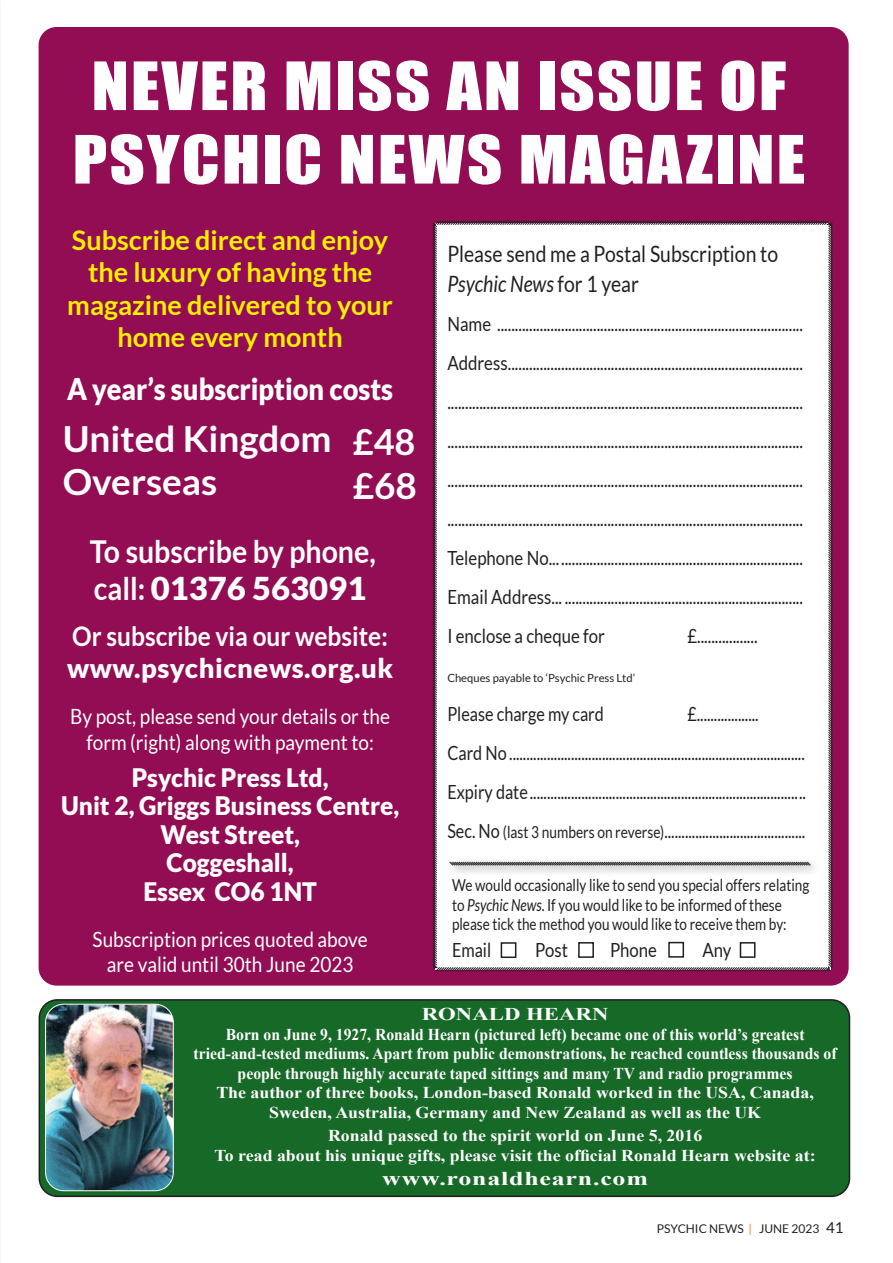
<style>
.page{position:relative;width:893px;height:1263px;background:#fff}
.page>*{position:absolute;margin:0;border:0;box-sizing:border-box;transform-origin:0 0}
.t1{font:61.5px/73.5px "Impact";letter-spacing:.03em;color:#fff;text-align:center;scale:1.12 1}
.Body_First_Times_Dro{font:700 36px/43.2px "Lato";color:#fff}
.Body_First_Times_Dro-2{font:700 31.5px/37.8px "Lato";color:#fff;scale:.9 1}
.Body_First_Times_Dro-3{font:900 30px "Lato";color:#fff;scale:.9 1}
.Body_First_Times_Dro-4{font:700 27px/32.4px "Lato";color:#ffef00;text-align:center}
.Body_First_Times_Dro-5{font:700 27px/32.4px "Lato";color:#fff;scale:.9 1}
.Body_First_Times_Dro-6{font:900 25.5px/28.5px "Lato";color:#fff;text-align:center;scale:.96 1}
.t2{font:22.5px/30px "Lato";color:#231f20;scale:.86 1}
.Body_First_Times_Dro-7{font:21px/25.2px "Lato";color:#fff;text-align:center;scale:.9 1}
.t3{font:19.5px/39px "Lato";color:#231f20;scale:.86 1}
.t4{font:19.5px/39px "Lato";color:#231f20;scale:.83 1}
.t5{font:700 19.5px "Times New Roman";letter-spacing:.03em;color:#fff;scale:1.33 1}
.t6{font:700 18px "Times New Roman";color:#fff;scale:1.27 1}
.t7{font:700 16.5px/19.5px "Times New Roman";color:#fff;text-align:center;scale:.95 1}
.t8{font:16.5px/19.5px "Lato";color:#231f20;scale:.82 1}
.t9{font:700 16.5px/19.8px "Times New Roman";color:#fff;text-align:center;scale:1.08 1}
.t10{font:12px "Lato";color:#231f20}
.t11{font:11.25px "Lato";color:#231f20}
.s1{font-weight:900}
.s2{font-style:italic}
.s3{font-size:16.5px}
.s4{color:#f58220}
.s5{font-size:15px}
</style>
<div class="page">
<div style="left:39px;top:1000px;width:810px;height:196px;background:#176928;border-radius:18px"></div>
<div style="left:39px;top:999px;width:811px;height:198px;border:1px solid #231f20;border-radius:18px"></div>
<img style="left:46px;top:1004px;width:126px;height:187px">
<div style="left:45px;top:1004px;width:129px;height:187px;border:1px solid #fff;border-radius:18px"></div>
<div style="left:39px;top:27px;width:810px;height:959px;background:#930d54;border-radius:18px"></div>
<svg style="left:432px;top:220px;width:401px;height:752px;background:#e6dfe2"></svg>
<div style="left:447px;top:244px;width:379px;height:608px;background:#fff"></div>
<div style="left:446px;top:857px;width:374px;height:19px;background:#231f20;opacity:.75"></div>
<svg style="left:449px;top:861px;width:362px;height:5px;background:#898787"></svg>
<div style="left:501px;top:942px;width:15px;height:16px;border:2px solid #231f20"></div>
<div style="left:578px;top:942px;width:16px;height:16px;border:2px solid #231f20"></div>
<div style="left:668px;top:942px;width:16px;height:16px;border:2px solid #231f20"></div>
<div style="left:740px;top:942px;width:15px;height:16px;border:2px solid #231f20"></div>
<p class="t1" style="left:73px;top:48px;width:656px">NEVER MISS AN ISSUE OF<br>PSYCHIC NEWS MAGAZINE</p>
<p class="Body_First_Times_Dro-4" style="left:67px;top:223px;width:327px">Subscribe direct and enjoy the luxury of having the magazine delivered to your home every month</p>
<p class="Body_First_Times_Dro-3" style="left:67px;top:371px;width:364px">A year’s subscription costs</p>
<p class="Body_First_Times_Dro" style="left:63px;top:417px;width:270px">United Kingdom<br>Overseas</p>
<p class="Body_First_Times_Dro" style="left:353px;top:420px;width:66px">£48 £68</p>
<p class="Body_First_Times_Dro-2" style="left:90px;top:532px;width:319px">To subscribe by phone, call: <span class="s1">01376 563091</span></p>
<p class="Body_First_Times_Dro-5" style="left:67px;top:619px;width:364px">Or subscribe via our website: <span class="s1">www.psychicnews.org.uk</span></p>
<p class="Body_First_Times_Dro-7" style="left:70px;top:704px;width:357px">By post, please send your details or the form (right) along with payment to:</p>
<p class="Body_First_Times_Dro-6" style="left:61px;top:762px;width:354px">Psychic Press Ltd,<br>Unit 2, Griggs Business Centre,<br>West Street,<br>Coggeshall,<br>Essex CO6 1NT</p>
<p class="Body_First_Times_Dro-7" style="left:93px;top:927px;width:307px">Subscription prices quoted above are valid until 30th June 2023</p>
<p class="t2" style="left:447px;top:239px;width:386px">Please send me a Postal Subscription to<br><span class="s2">Psychic News</span> for 1 year</p>
<p class="t3" style="left:447px;top:305px;width:415px">Name ......................................................................................</p>
<p class="t3" style="left:447px;top:344px;width:415px">Address................................................................................... ....................................................................................................</p>
<p class="t3" style="left:447px;top:422px;width:415px">....................................................................................................</p>
<p class="t3" style="left:447px;top:461px;width:415px">....................................................................................................</p>
<p class="t3" style="left:447px;top:500px;width:415px">....................................................................................................<br>Telephone No.......................................................................</p>
<p class="t3" style="left:447px;top:578px;width:415px">Email Address... ...................................................................</p>
<p class="t3" style="left:447px;top:617px;width:185px">I enclose a cheque for</p>
<p class="t3" style="left:687px;top:617px;width:83px">£.................</p>
<p class="t11" style="left:447px;top:672px;width:189px">Cheques payable to ‘Psychic Press Ltd’</p>
<p class="t4" style="left:447px;top:695px;width:190px">Please charge my card</p>
<p class="t4" style="left:687px;top:695px;width:87px">£..................</p>
<p class="t4" style="left:447px;top:734px;width:432px">Card No ......................................................................................</p>
<p class="t4" style="left:447px;top:773px;width:433px">Expiry date................................................................................<br>Sec. No <span class="s3">(last 3 numbers on reverse)</span>.........................................</p>
<p class="t8" style="left:452px;top:875px;width:437px">We would occasionally like to send you special offers relating to <span class="s2">Psychic News</span>. If you would like to be informed of these please tick the method you would like to receive them by:</p>
<p class="t4" style="left:452px;top:930px;width:49px">Email</p>
<p class="t3" style="left:535px;top:930px;width:40px">Post</p>
<p class="t3" style="left:610px;top:930px;width:56px">Phone</p>
<p class="t3" style="left:702px;top:930px;width:35px">Any</p>
<p class="t6" style="left:422px;top:1002px;width:149px">RONALD HEARN</p>
<p class="t7" style="left:194px;top:1024px;width:678px">Born on June 9, 1927, Ronald Hearn (pictured left) became one of this world’s greatest tried-and-tested mediums. Apart from public demonstrations, he reached countless thousands of people through highly accurate taped sittings and many TV and radio programmes<br>The author of three books, London-based Ronald worked in the USA, Canada, Sweden, Australia, Germany and New Zealand as well as the UK</p>
<p class="t9" style="left:215px;top:1125px;width:558px">Ronald passed to the spirit world on June 5, 2016<br>To read about his unique gifts, please visit the official Ronald Hearn website at:</p>
<p class="t5" style="left:382px;top:1165px;width:201px">www.ronaldhearn.com</p>
<p class="t10" style="left:657px;top:1221px;width:188px">PSYCHIC NEWS <span class="s4">|</span> JUNE 2023 <span class="s5">41</span></p>
</div>
